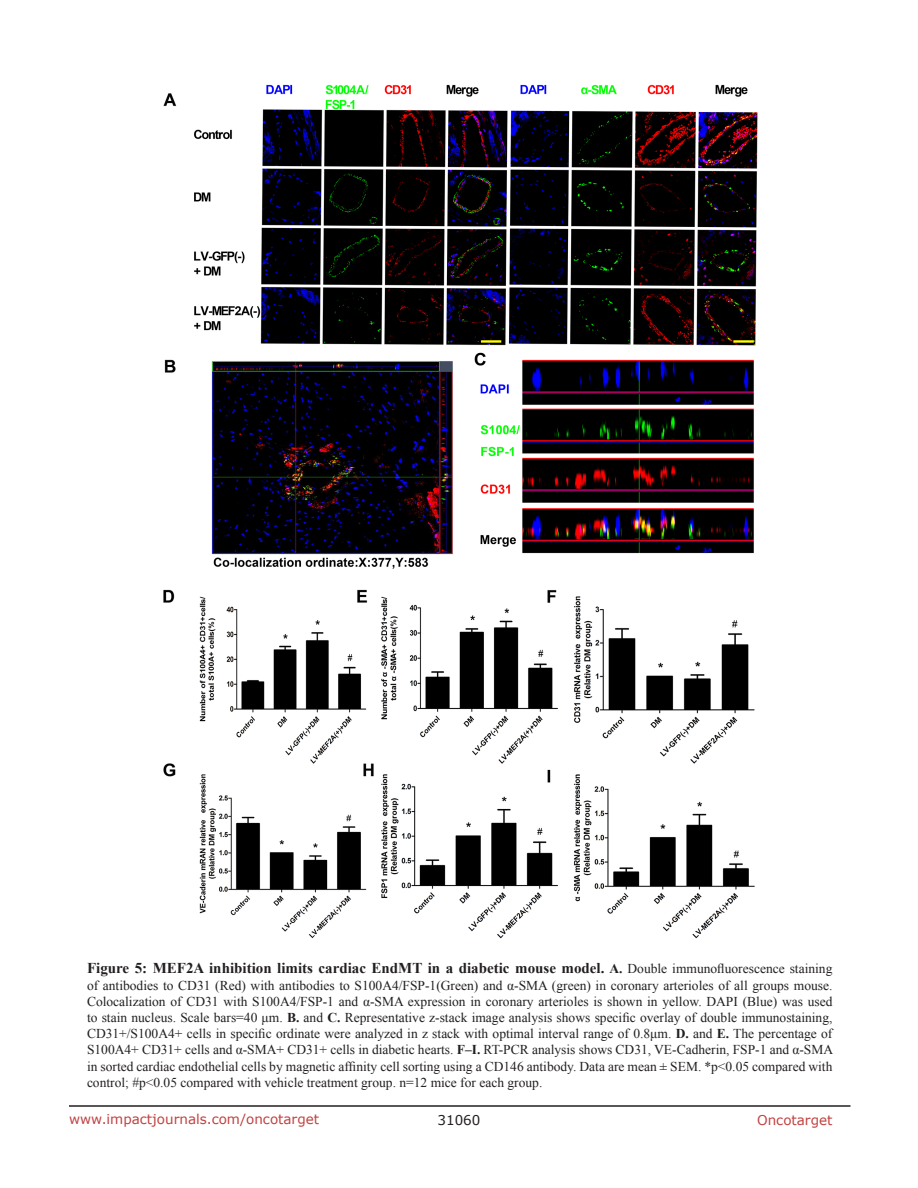
<style>
.page{position:relative;width:918px;height:1188px;background:#fff}
.page>*{position:absolute;margin:0;border:0;box-sizing:border-box;transform-origin:0 0}
.figuretext{font:700 15px "Times New Roman";color:#231f20}
.figuretext-2{font:13.5px/16.2px "Times New Roman";color:#231f20;text-align:justify}
.t1{font:13.5px "Verdana";color:#c24141}
.t2{font:13.5px "Verdana";color:#231f20}
.s1{font-size:13.5px}
.s2{font-weight:400;font-size:13.5px}
.s3{font-weight:700}
</style>
<div class="page">
<hr style="left:69px;top:1105px;width:781px;height:2px;background:#231f20">
<img style="left:163px;top:84px;width:595px;height:855px">
<p class="figuretext" style="left:87px;top:958px;width:747px">Figure 5: MEF2A inhibition limits cardiac EndMT in a diabetic mouse model. <span class="s1">A.</span> <span class="s2">Double immunofluorescence staining</span></p>
<p class="figuretext-2" style="left:87px;top:977px;width:748px">of antibodies to CD31 (Red) with antibodies to S100A4/FSP-1(Green) and α-SMA (green) in coronary arterioles of all groups mouse.<br>Colocalization of CD31 with S100A4/FSP-1 and α-SMA expression in coronary arterioles is shown in yellow. DAPI (Blue) was used to stain nucleus. Scale bars=40 μm. <span class="s3">B.</span> and <span class="s3">C.</span> Representative z-stack image analysis shows specific overlay of double immunostaining, CD31+/S100A4+ cells in specific ordinate were analyzed in z stack with optimal interval range of 0.8μm. <span class="s3">D.</span> and <span class="s3">E.</span> The percentage of S100A4+ CD31+ cells and α-SMA+ CD31+ cells in diabetic hearts. <span class="s3">F–I.</span> RT-PCR analysis shows CD31, VE-Cadherin, FSP-1 and α-SMA in sorted cardiac endothelial cells by magnetic affinity cell sorting using a CD146 antibody. Data are mean ± SEM. *p&lt;0.05 compared with control; #p&lt;0.05 compared with vehicle treatment group. n=12 mice for each group.</p>
<p class="t1" style="left:69px;top:1110px;width:252px">www.impactjournals.com/oncotarget</p>
<p class="t2" style="left:438px;top:1111px;width:44px">31060</p>
<p class="t1" style="left:757px;top:1111px;width:77px">Oncotarget</p>
</div>
